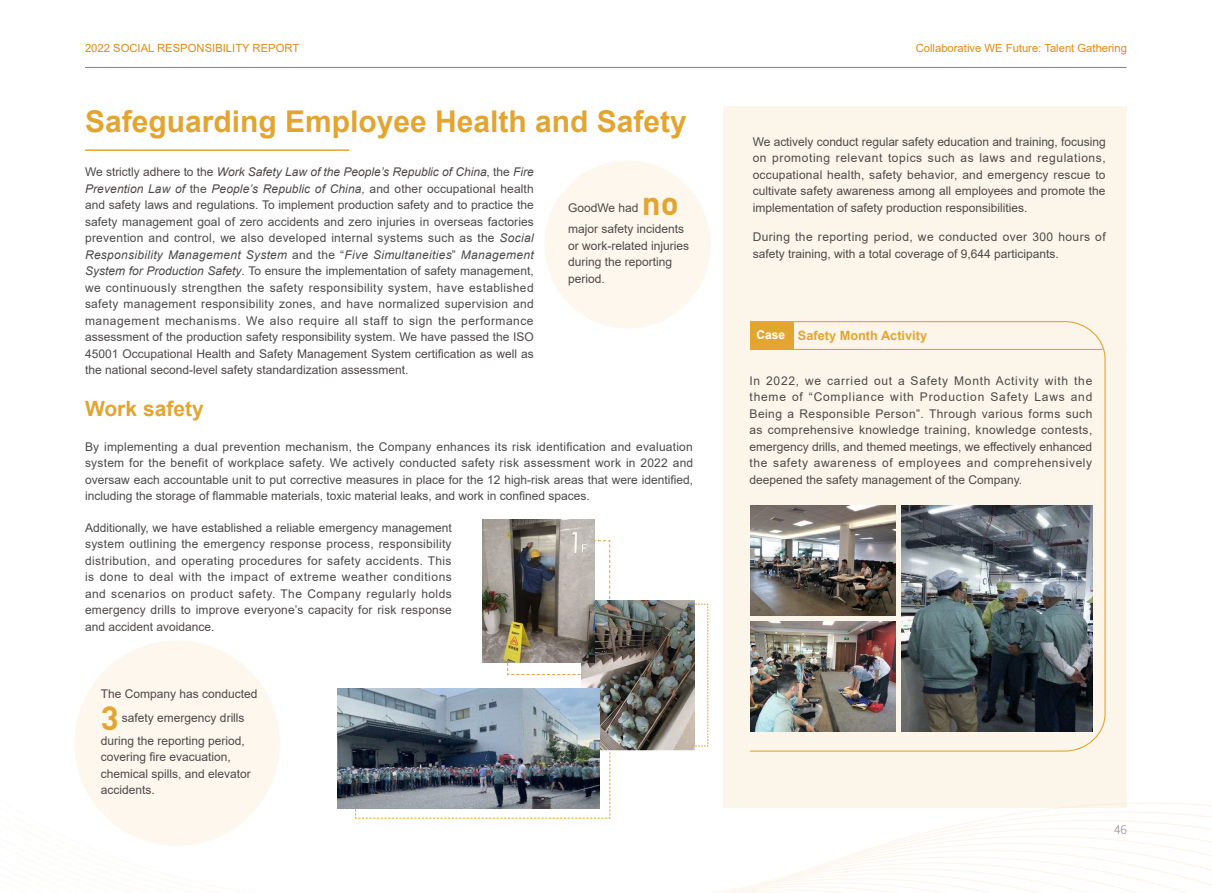
<style>
.page{position:relative;width:1212px;height:893px;background:#fff}
.page>*{position:absolute;margin:0;border:0;box-sizing:border-box;transform-origin:0 0}
.t1{font:700 33px "DIN";color:#e3a532}
.t2{font:700 30px "Arial";color:#e3a532}
.t3{font:700 21px "Arial";color:#e3a532}
.t4{font:700 12.75px "Arial";color:#e3a532}
.t5{font:12px/16.5px "Arial";color:#4c4948;text-align:justify}
.t6{font:300 12px "Source Han Sans CN";color:#898989}
.t7{font:11.25px "Arial";color:#e08b13}
.s1{font-style:italic}
.s2{font-size:12px;color:#fff}
</style>
<div class="page">
<hr style="left:85px;top:67px;width:1041px;height:1px;background:#898989">
<svg style="left:482px;top:519px;width:730px;height:374px"></svg>
<svg style="left:507px;top:540px;width:104px;height:136px"></svg>
<svg style="left:355px;top:751px;width:256px;height:68px"></svg>
<div style="left:545px;top:161px;width:166px;height:167px;background:#fdf7ed;border-radius:50%"></div>
<div style="left:74px;top:640px;width:206px;height:206px;background:#fdf7ed;border-radius:50%"></div>
<svg style="left:694px;top:604px;width:14px;height:143px"></svg>
<img style="left:581px;top:600px;width:113px;height:151px">
<img style="left:337px;top:688px;width:262px;height:121px">
<img style="left:483px;top:520px;width:112px;height:142px">
<div style="left:723px;top:106px;width:404px;height:702px;background:#fcf6ea"></div>
<svg style="left:749px;top:321px;width:357px;height:431px"></svg>
<div style="left:750px;top:322px;width:43px;height:28px;background:#e3a532"></div>
<hr style="left:750px;top:349px;width:353px;height:1px;background:#e3a532">
<img style="left:750px;top:506px;width:146px;height:110px">
<img style="left:750px;top:622px;width:146px;height:109px">
<img style="left:901px;top:506px;width:191px;height:225px">
<hr style="left:85px;top:149px;width:264px;height:2px;background:#e3a532">
<p class="t7" style="left:85px;top:40px;width:216px">2022 SOCIAL RESPONSIBILITY REPORT</p>
<p class="t7" style="left:916px;top:40px;width:213px">Collaborative WE Future: Talent Gathering</p>
<h2 class="t2" style="left:85px;top:100px;width:603px">Safeguarding Employee Health and Safety</h2>
<p class="t5" style="left:85px;top:164px;width:450px">We strictly adhere to the <span class="s1">Work Safety Law of the People’s Republic of China</span>, the <span class="s1">Fire Prevention Law of</span> the <span class="s1">People’s Republic of China,</span> and other occupational health and safety laws and regulations. To implement production safety and to practice the safety management goal of zero accidents and zero injuries in overseas factories prevention and control, we also developed internal systems such as the <span class="s1">Social Responsibility Management System</span> and the “<span class="s1">Five Simultaneities</span>” <span class="s1">Management System for Production Safety</span>. To ensure the implementation of safety management, we continuously strengthen the safety responsibility system, have established safety management responsibility zones, and have normalized supervision and management mechanisms. We also require all staff to sign the performance assessment of the production safety responsibility system. We have passed the ISO 45001 Occupational Health and Safety Management System certification as well as the national second-level safety standardization assessment.</p>
<p class="t5" style="left:568px;top:200px;width:72px">GoodWe had</p>
<h1 class="t1" style="left:642px;top:182px;width:38px">no</h1>
<p class="t5" style="left:568px;top:221px;width:123px;text-align:left">major safety incidents or work-related injuries during the reporting period.</p>
<h3 class="t3" style="left:85px;top:394px;width:120px">Work safety</h3>
<p class="t5" style="left:85px;top:438px;width:610px">By implementing a dual prevention mechanism, the Company enhances its risk identification and evaluation system for the benefit of workplace safety. We actively conducted safety risk assessment work in 2022 and oversaw each accountable unit to put corrective measures in place for the 12 high-risk areas that were identified, including the storage of flammable materials, toxic material leaks, and work in confined spaces.</p>
<p class="t5" style="left:85px;top:519px;width:368px">Additionally, we have established a reliable emergency management system outlining the emergency response process, responsibility distribution, and operating procedures for safety accidents. This is done to deal with the impact of extreme weather conditions and scenarios on product safety. The Company regularly holds emergency drills to improve everyone’s capacity for risk response and accident avoidance.</p>
<p class="t5" style="left:101px;top:686px;width:158px">The Company has conducted</p>
<h1 class="t1" style="left:101px;top:696px;width:19px">3</h1>
<p class="t5" style="left:101px;top:707px;width:146px;line-height:22.5px;text-align:right">safety emergency drills during the reporting period,</p>
<p class="t5" style="left:101px;top:749px;width:152px;text-align:left">covering fire evacuation, chemical spills, and elevator accidents.</p>
<p class="t5" style="left:753px;top:133px;width:355px">We actively conduct regular safety education and training, focusing on promoting relevant topics such as laws and regulations, occupational health, safety behavior, and emergency rescue to cultivate safety awareness among all employees and promote the implementation of safety production responsibilities.</p>
<p class="t5" style="left:753px;top:228px;width:354px">During the reporting period, we conducted over 300 hours of safety training, with a total coverage of 9,644 participants.</p>
<p class="t4" style="left:756px;top:326px;width:172px"><span class="s2">Case</span> Safety Month Activity</p>
<p class="t5" style="left:749px;top:372px;width:344px">In 2022, we carried out a Safety Month Activity with the theme of “Compliance with Production Safety Laws and Being a Responsible Person”. Through various forms such as comprehensive knowledge training, knowledge contests, emergency drills, and themed meetings, we effectively enhanced the safety awareness of employees and comprehensively deepened the safety management of the Company.</p>
<p class="t6" style="left:1114px;top:823px;width:14px">46</p>
</div>
